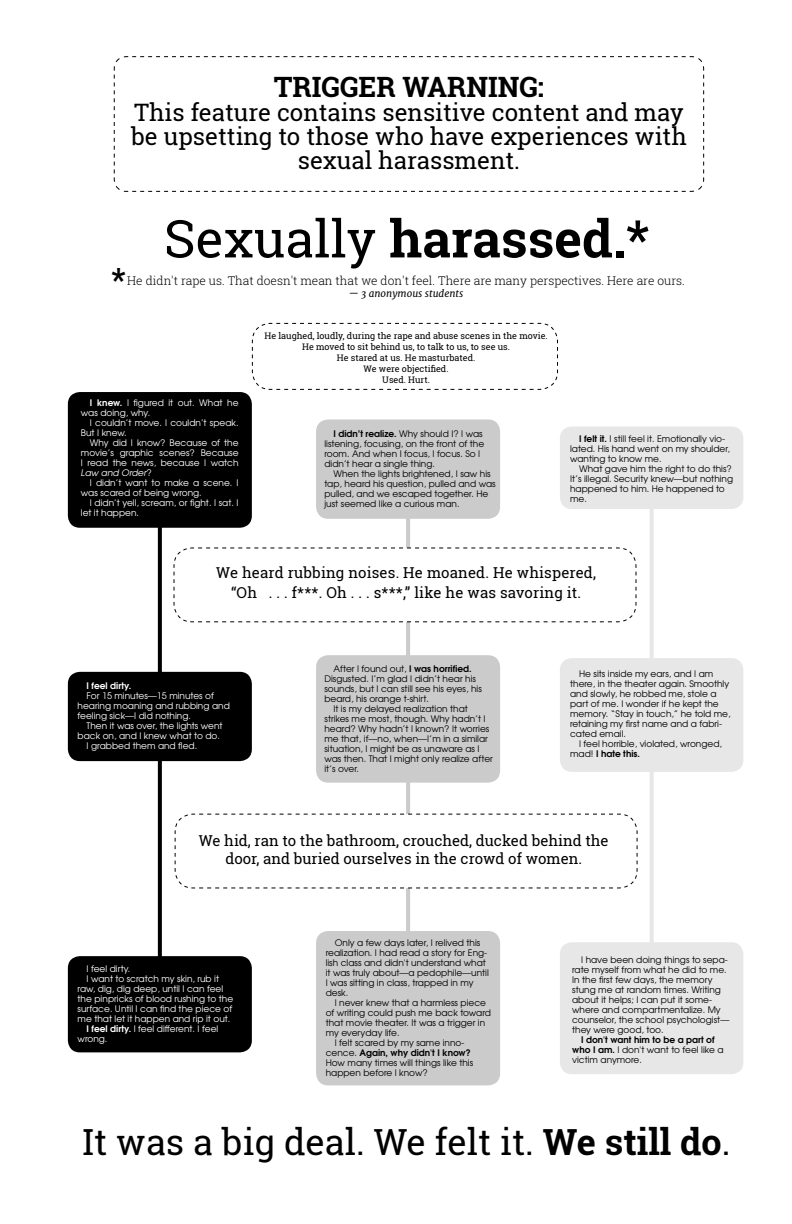
<style>
.page{position:relative;width:792px;height:1224px;background:#fff}
.page>*{position:absolute;margin:0;border:0;box-sizing:border-box;transform-origin:0 0}
.t1{font:700 52px "Roboto Slab";color:#000}
.t2{font:36px "Roboto Slab";color:#000}
.t3{font:700 32px "Roboto Slab";color:#000}
.t4{font:700 28px "Roboto Slab";color:#000}
.t5{font:24px/24px "Roboto Slab";color:#000;text-align:center}
.t6{font:15px/20px "Roboto Slab";color:#000;text-align:center}
.t7{font:300 12px "Roboto Slab";color:#000}
.t8{font:italic 10px "Merriweather";color:#000}
.t9{font:9px/10px "Te X Gyre Adventor";color:#000}
.t10{font:9px/10px "Te X Gyre Adventor";color:#fff}
.t11{font:9px/11px "Roboto Slab";color:#000;text-align:center}
.t12{font:700 9px "Te X Gyre Adventor";color:#000}
.t13{font:700 9px "Te X Gyre Adventor";color:#fff}
.s1{font-weight:400}
.s2{font-weight:700}
.s3{font-style:italic}
</style>
<div class="page">
<hr style="left:406px;top:509px;width:4px;height:490px;background:#cbcbcb">
<div style="left:316px;top:931px;width:184px;height:154px;background:#cbcbcb;border-radius:12px"></div>
<div style="left:316px;top:655px;width:184px;height:128px;background:#cbcbcb;border-radius:12px"></div>
<svg style="left:158px;top:528px;width:4px;height:428px"></svg>
<hr style="left:650px;top:498px;width:4px;height:507px;background:#e7e7e7">
<div style="left:316px;top:419px;width:184px;height:100px;background:#cbcbcb;border-radius:12px"></div>
<svg style="left:251px;top:322px;width:307px;height:68px"></svg>
<div style="left:560px;top:942px;width:183px;height:132px;background:#e7e7e7;border-radius:12px"></div>
<div style="left:560px;top:658px;width:183px;height:114px;background:#e7e7e7;border-radius:12px"></div>
<div style="left:560px;top:426px;width:183px;height:83px;background:#e7e7e7;border-radius:12px"></div>
<div style="left:68px;top:956px;width:184px;height:96px;background:#000;border-radius:12px"></div>
<div style="left:68px;top:672px;width:184px;height:89px;background:#000;border-radius:12px"></div>
<div style="left:68px;top:392px;width:184px;height:136px;background:#000;border-radius:12px"></div>
<svg style="left:173px;top:547px;width:464px;height:76px"></svg>
<svg style="left:174px;top:813px;width:464px;height:76px"></svg>
<svg style="left:113px;top:56px;width:592px;height:136px"></svg>
<h3 class="t4" style="left:274px;top:68px;width:272px">TRIGGER WARNING:</h3>
<h3 class="t5" style="left:131px;top:100px;width:557px">This feature contains sensitive content and may be upsetting to those who have experiences with sexual harassment.</h3>
<h1 class="t1" style="left:164px;top:203px;width:487px"><span class="s1">Sexually</span> harassed.*</h1>
<h3 class="t3" style="left:111px;top:257px;width:16px">*</h3>
<h3 class="t7" style="left:127px;top:272px;width:559px">He didn't rape us. That doesn't mean that we don't feel. There are many perspectives. Here are ours.</h3>
<p class="t8" style="left:349px;top:287px;width:116px">— 3 anonymous students</p>
<p class="t10" style="left:81px;top:398px;width:159px;text-indent:9px"><span class="s2">I knew.</span> I figured it out. What he was doing, why.</p>
<p class="t10" style="left:81px;top:418px;width:159px;text-indent:9px">I couldn’t move. I couldn’t speak.<br>But I knew.</p>
<p class="t10" style="left:81px;top:438px;width:159px;text-align:justify;text-indent:9px">Why did I know? Because of the movie’s graphic scenes? Because I read the news, because I watch <span class="s3">Law and Order</span>?</p>
<p class="t10" style="left:81px;top:478px;width:159px;text-indent:9px">I didn’t want to make a scene. I was scared of being wrong.</p>
<p class="t10" style="left:81px;top:498px;width:159px;text-indent:9px">I didn’t yell, scream, or fight. I sat. I let it happen.</p>
<p class="t11" style="left:264px;top:330px;width:285px">He laughed, loudly, during the rape and abuse scenes in the movie.<br>He moved to sit behind us, to talk to us, to see us.<br>He stared at us. He masturbated.<br>We were objectified.<br>Used. Hurt.</p>
<p class="t9" style="left:324px;top:428px;width:161px;text-indent:9px"><span class="s2">I didn’t realize.</span> Why should I? I was listening, focusing, on the front of the room. And when I focus, I focus. So I didn’t hear a single thing.</p>
<p class="t9" style="left:324px;top:468px;width:173px;text-indent:9px">When the lights brightened, I saw his tap, heard his question, pulled and was pulled, and we escaped together. He just seemed like a curious man.</p>
<p class="t9" style="left:570px;top:433px;width:161px;text-indent:9px"><span class="s2">I felt it.</span> I still feel it. Emotionally vio&shy;lated. His hand went on my shoulder, wanting to know me.</p>
<p class="t9" style="left:570px;top:463px;width:165px;text-indent:9px">What gave him the right to do this?<br>It’s illegal. Security knew—but nothing happened to him. He happened to me.</p>
<h3 class="t6" style="left:216px;top:563px;width:381px">We heard rubbing noises. He moaned. He whispered, “Oh . . . f***. Oh . . . s***,” like he was savoring it.</h3>
<p class="t13" style="left:87px;top:678px;width:46px">I feel dirty.</p>
<p class="t10" style="left:78px;top:690px;width:154px;text-indent:9px">For 15 minutes—15 minutes of hearing moaning and rubbing and feeling sick—I did nothing.</p>
<p class="t10" style="left:87px;top:720px;width:138px">Then it was over, the lights went</p>
<p class="t10" style="left:78px;top:730px;width:144px">back on, and I knew what to do.</p>
<p class="t10" style="left:87px;top:740px;width:112px">I grabbed them and fled.</p>
<p class="t9" style="left:333px;top:664px;width:140px">After I found out, <span class="s2">I was horrified.</span></p>
<p class="t9" style="left:324px;top:674px;width:153px">Disgusted. I’m glad I didn’t hear his</p>
<p class="t9" style="left:324px;top:684px;width:159px">sounds, but I can still see his eyes, his</p>
<p class="t9" style="left:324px;top:694px;width:106px">beard, his orange t-shirt.</p>
<p class="t9" style="left:333px;top:704px;width:136px">It is my delayed realization that</p>
<p class="t9" style="left:324px;top:714px;width:163px">strikes me most, though. Why hadn’t I</p>
<p class="t9" style="left:324px;top:724px;width:167px">heard? Why hadn’t I known? It worries</p>
<p class="t9" style="left:324px;top:734px;width:165px">me that, if—no, when—I’m in a similar</p>
<p class="t9" style="left:324px;top:744px;width:157px">situation, I might be as unaware as I</p>
<p class="t9" style="left:324px;top:754px;width:170px">was then. That I might only realize after</p>
<p class="t9" style="left:324px;top:764px;width:36px">it’s over.</p>
<p class="t9" style="left:570px;top:668px;width:162px;text-indent:9px">He sits inside my ears, and I am there, in the theater again. Smoothly and slowly, he robbed me, stole a part of me. I wonder if he kept the memory. “Stay in touch,” he told me, retaining my first name and a fabri&shy;cated email.</p>
<p class="t9" style="left:570px;top:738px;width:153px;text-indent:9px">I feel horrible, violated, wronged, mad! <span class="s2">I hate this.</span></p>
<h3 class="t6" style="left:199px;top:831px;width:411px;line-height:18px">We hid, ran to the bathroom, crouched, ducked behind the door, and buried ourselves in the crowd of women.</h3>
<p class="t10" style="left:87px;top:963px;width:45px">I feel dirty.</p>
<p class="t10" style="left:87px;top:973px;width:134px">I want to scratch my skin, rub it</p>
<p class="t10" style="left:78px;top:983px;width:147px">raw, dig, dig deep, until I can feel</p>
<p class="t10" style="left:78px;top:993px;width:157px">the pinpricks of blood rushing to the</p>
<p class="t10" style="left:78px;top:1003px;width:156px">surface. Until I can find the piece of</p>
<p class="t10" style="left:78px;top:1013px;width:154px">me that let it happen and rip it out.</p>
<p class="t10" style="left:87px;top:1023px;width:133px"><span class="s2">I feel dirty.</span> I feel different. I feel</p>
<p class="t10" style="left:78px;top:1033px;width:31px">wrong.</p>
<p class="t9" style="left:326px;top:937px;width:165px;text-indent:9px">Only a few days later, I relived this realization. I had read a story for Eng&shy;lish class and didn't understand what it was truly about—a pedophile—until<br>I was sitting in class, trapped in my desk.</p>
<p class="t9" style="left:335px;top:997px;width:153px">I never knew that a harmless piece</p>
<p class="t9" style="left:326px;top:1007px;width:167px">of writing could push me back toward</p>
<p class="t9" style="left:326px;top:1017px;width:161px">that movie theater. It was a trigger in</p>
<p class="t9" style="left:326px;top:1027px;width:75px">my everyday life.</p>
<p class="t9" style="left:335px;top:1037px;width:131px">I felt scared by my same inno-</p>
<p class="t12" style="left:326px;top:1045px;width:147px"><span class="s1">cence.</span> Again, why didn't I know?</p>
<p class="t9" style="left:326px;top:1057px;width:149px">How many times will things like this</p>
<p class="t9" style="left:326px;top:1067px;width:104px">happen before I know?</p>
<p class="t9" style="left:572px;top:955px;width:159px;text-indent:9px">I have been doing things to sepa&shy;rate myself from what he did to me.<br>In the first few days, the memory stung me at random times. Writing about it helps; I can put it some&shy;where and compartmentalize. My counselor, the school psychologist— they were good, too.</p>
<p class="t9" style="left:572px;top:1035px;width:153px;text-indent:9px"><span class="s2">I don't want him to be a part of who I am.</span> I don't want to feel like a victim anymore.</p>
<h2 class="t2" style="left:82px;top:1117px;width:649px">It was a big deal. We felt it. <span class="s2">We still do</span>.</h2>
</div>
